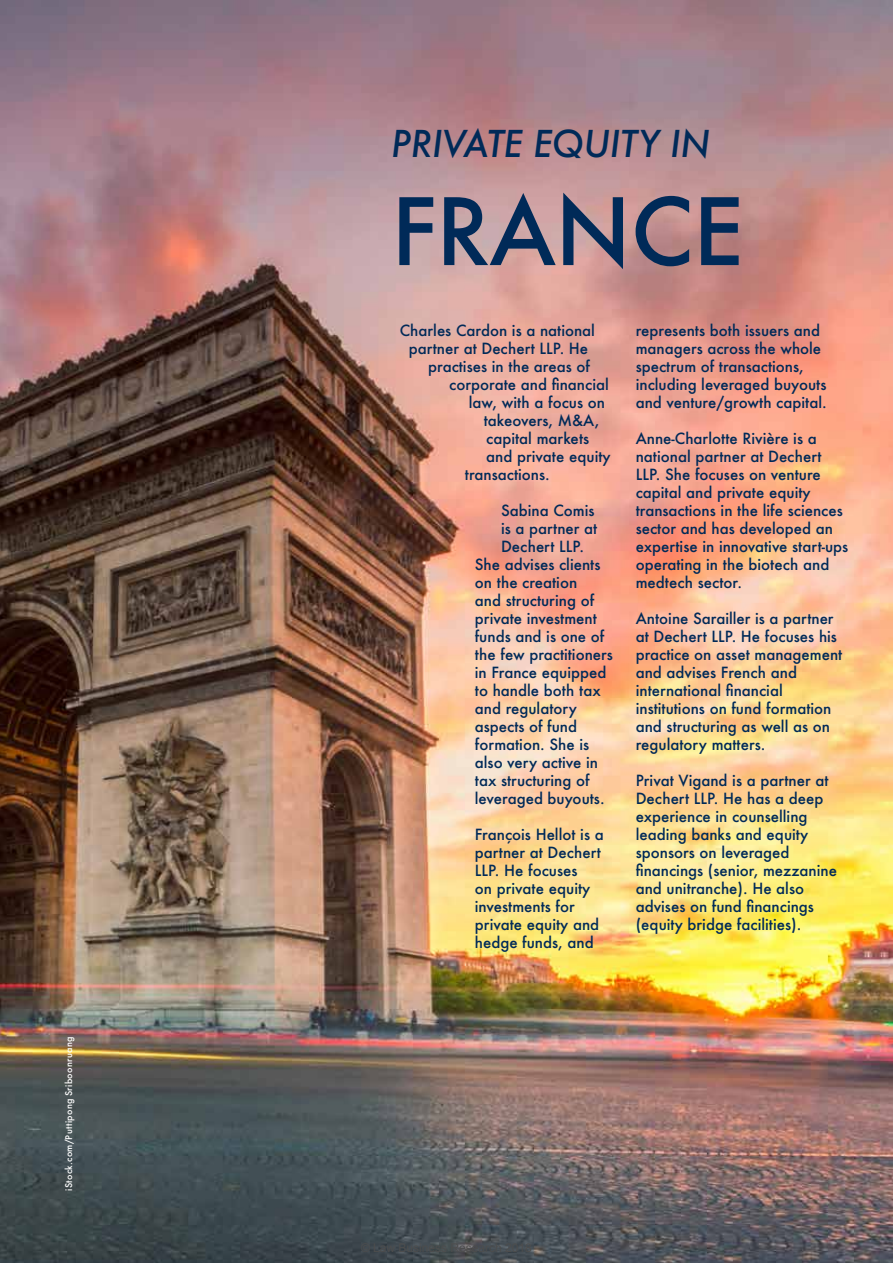
<style>
.page{position:relative;width:893px;height:1263px;background:#fff}
.page>*{position:absolute;margin:0;border:0;box-sizing:border-box;transform-origin:0 0}
.t1{font:500 90px "Futura";letter-spacing:-.01em;color:#002a58}
.t2{font:italic 500 36px "Futura";letter-spacing:-.01em;color:#002a58}
.t3{font:500 15px/18px "Futura";color:#002a58}
.t4{font:500 9px "Futura";letter-spacing:.035em;color:#fff}
</style>
<div class="page">
<img style="left:0;top:0;width:893px;height:1263px">
<p class="t4" style="left:63px;top:1191px;width:155px;rotate:-90deg">iStock.com/Puttipong Sriboonruang</p>
<h2 class="t2" style="left:391px;top:119px;width:320px">PRIVATE EQUITY IN</h2>
<h1 class="t1" style="left:391px;top:170px;width:354px">FRANCE</h1>
<p class="t3" style="left:400px;top:321px;width:197px">Charles Cardon is a national</p>
<p class="t3" style="left:409px;top:339px;width:181px">partner at Dechert LLP. He</p>
<p class="t3" style="left:428px;top:357px;width:163px">practises in the areas of</p>
<p class="t3" style="left:449px;top:375px;width:161px">corporate and financial</p>
<p class="t3" style="left:469px;top:393px;width:138px">law, with a focus on</p>
<p class="t3" style="left:484px;top:411px;width:117px">takeovers, M&amp;A,</p>
<p class="t3" style="left:486px;top:429px;width:105px">capital markets</p>
<p class="t3" style="left:486px;top:447px;width:126px">and private equity</p>
<p class="t3" style="left:465px;top:465px;width:86px">transactions.</p>
<p class="t3" style="left:501px;top:501px;width:95px">Sabina Comis</p>
<p class="t3" style="left:501px;top:519px;width:98px">is a partner at</p>
<p class="t3" style="left:501px;top:537px;width:84px">Dechert LLP.</p>
<p class="t3" style="left:475px;top:555px;width:127px">She advises clients</p>
<p class="t3" style="left:475px;top:573px;width:104px">on the creation</p>
<p class="t3" style="left:475px;top:591px;width:121px">and structuring of</p>
<p class="t3" style="left:475px;top:609px;width:123px">private investment</p>
<p class="t3" style="left:475px;top:627px;width:131px">funds and is one of</p>
<p class="t3" style="left:475px;top:645px;width:140px">the few practitioners</p>
<p class="t3" style="left:475px;top:663px;width:133px">in France equipped</p>
<p class="t3" style="left:475px;top:681px;width:127px">to handle both tax</p>
<p class="t3" style="left:475px;top:699px;width:104px">and regulatory</p>
<p class="t3" style="left:475px;top:717px;width:104px">aspects of fund</p>
<p class="t3" style="left:475px;top:735px;width:116px">formation. She is</p>
<p class="t3" style="left:475px;top:753px;width:125px">also very active in</p>
<p class="t3" style="left:475px;top:771px;width:116px">tax structuring of</p>
<p class="t3" style="left:475px;top:789px;width:131px">leveraged buyouts.</p>
<p class="t3" style="left:475px;top:825px;width:130px">François Hellot is a partner at Dechert<br>LLP. He focuses<br>on private equity investments for private equity and hedge funds, and</p>
<p class="t3" style="left:636px;top:321px;width:193px">represents both issuers and managers across the whole spectrum of transactions, including leveraged buyouts and venture/growth capital.</p>
<p class="t3" style="left:636px;top:429px;width:214px">Anne-Charlotte Rivière is a national partner at Dechert<br>LLP. She focuses on venture capital and private equity transactions in the life sciences sector and has developed an expertise in innovative start-ups operating in the biotech and medtech sector.</p>
<p class="t3" style="left:636px;top:609px;width:208px">Antoine Sarailler is a partner at Dechert LLP. He focuses his practice on asset management and advises French and international financial institutions on fund formation and structuring as well as on regulatory matters.</p>
<p class="t3" style="left:636px;top:771px;width:203px">Privat Vigand is a partner at<br>Dechert LLP. He has a deep experience in counselling leading banks and equity sponsors on leveraged financings (senior, mezzanine and unitranche). He also advises on fund financings (equity bridge facilities).</p>
</div>
